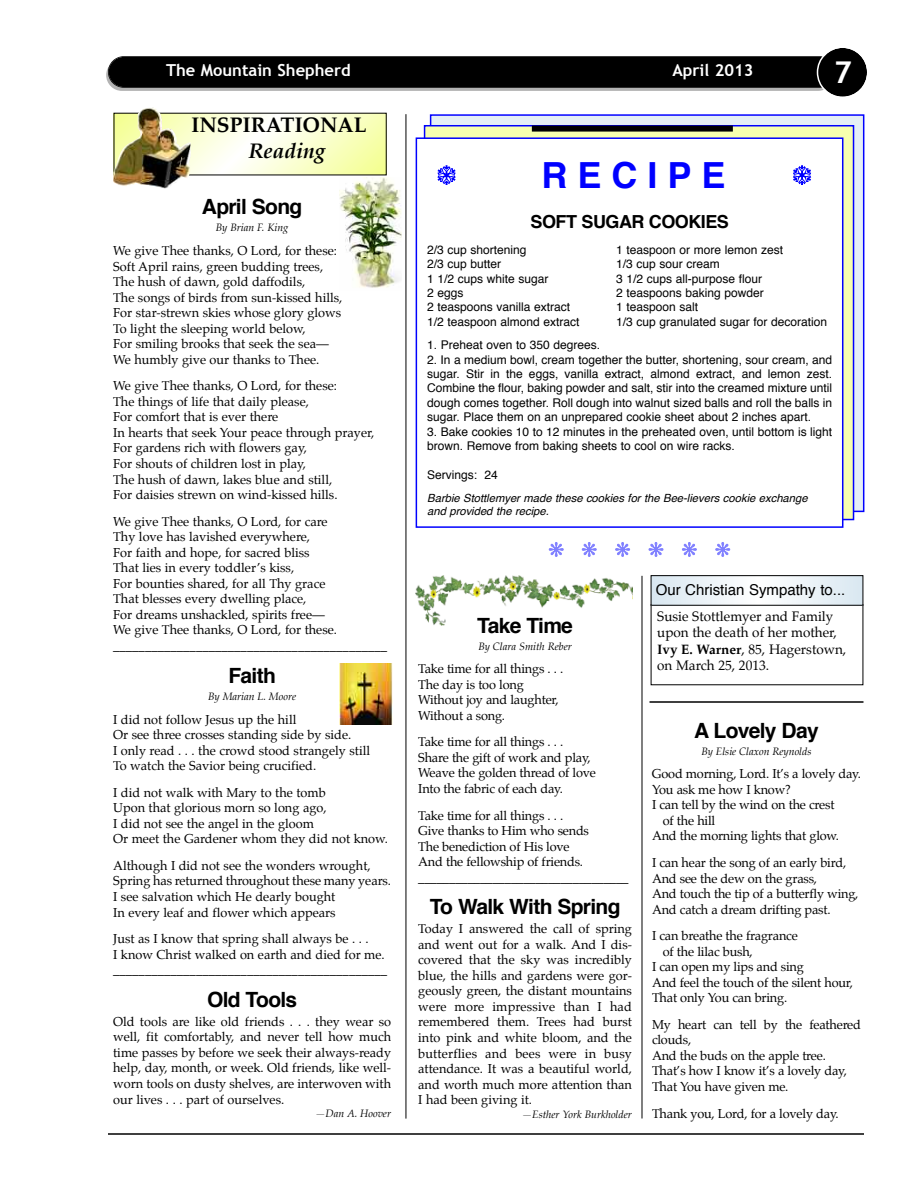
<style>
.page{position:relative;width:918px;height:1188px;background:#fff}
.page>*{position:absolute;margin:0;border:0;box-sizing:border-box;transform-origin:0 0}
.t1{font:700 36px "Helvetica";letter-spacing:.28em;color:#00f}
.t2{font:700 30px "Trebuchet MS";color:#fff}
.t3{font:700 21px "Helvetica";letter-spacing:-.035em;color:#000}
.t4{font:700 21px "Palatino";color:#000}
.t5{font:italic 700 21px "Palatino";color:#000}
.t6{font:700 18px "Helvetica";letter-spacing:-.03em;color:#000}
.t7{font:700 16.5px "Trebuchet MS";color:#fff}
.t8{font:15px "Helvetica";color:#000}
.t9{font:13.5px/16.5px "Palatino";color:#000}
.t10{font:12.75px/15.6px "Palatino";color:#000}
.t11{font:12px/14.4px "Helvetica";color:#000;text-align:justify}
.t12{font:italic 11.25px/13.5px "Helvetica";color:#000}
.t13{font:italic 10.5px "Palatino";color:#000}
.s1{font-weight:700}
</style>
<div class="page">
<div style="left:106px;top:59px;width:728px;height:32px;background:#b3b3b3;border-radius:16px"></div>
<div style="left:109px;top:57px;width:726px;height:30px;background:#000;border-radius:15px"></div>
<div style="left:108px;top:56px;width:727px;height:32px;border:2px solid #000;border-radius:16px"></div>
<hr style="left:108px;top:1133px;width:756px;height:2px;background:#000">
<svg style="left:817px;top:48px;width:50px;height:49px"></svg>
<svg style="left:431px;top:116px;width:432px;height:395px;background:#c3cbf3"></svg>
<div style="left:425px;top:126px;width:428px;height:393px;background:#f7ffaf"></div>
<div style="left:417px;top:139px;width:425px;height:387px;background:#fff"></div>
<div style="left:416px;top:137px;width:427px;height:391px;border:2px solid #00f"></div>
<svg style="left:191px;top:115px;width:194px;height:58px"></svg>
<div style="left:532px;top:126px;width:201px;height:6px;background:#000"></div>
<img style="left:113px;top:107px;width:78px;height:82px">
<hr style="left:406px;top:114px;width:1px;height:1005px;background:#000">
<img style="left:339px;top:664px;width:54px;height:60px">
<hr style="left:642px;top:576px;width:1px;height:543px;background:#000">
<img style="left:339px;top:177px;width:63px;height:111px">
<div style="left:651px;top:604px;width:212px;height:81px;border:1px solid #000"></div>
<img style="left:416px;top:576px;width:216px;height:49px">
<svg style="left:653px;top:577px;width:208px;height:26px"></svg>
<div style="left:651px;top:575px;width:212px;height:30px;border:1px solid #000"></div>
<hr style="left:650px;top:701px;width:214px;height:2px;background:#000">
<p class="t7" style="left:166px;top:61px;width:186px">The Mountain Shepherd</p>
<p class="t7" style="left:672px;top:61px;width:83px">April 2013</p>
<h2 class="t2" style="left:834px;top:54px;width:19px">7</h2>
<h3 class="t4" style="left:191px;top:115px;width:177px">INSPIRATIONAL</h3>
<h3 class="t5" style="left:248px;top:140px;width:78px">Reading</h3>
<h1 class="t1" style="left:541px;top:160px;width:186px">RECIPE</h1>
<h3 class="t6" style="left:531px;top:214px;width:200px">SOFT SUGAR COOKIES</h3>
<p class="t11" style="left:427px;top:243px;width:101px">2/3 cup shortening</p>
<p class="t11" style="left:616px;top:243px;width:169px">1 teaspoon or more lemon zest</p>
<p class="t11" style="left:427px;top:258px;width:76px">2/3 cup butter</p>
<p class="t11" style="left:616px;top:258px;width:105px">1/3 cup sour cream</p>
<p class="t11" style="left:427px;top:272px;width:123px">1 1/2 cups white sugar</p>
<p class="t11" style="left:616px;top:272px;width:148px">3 1/2 cups all-purpose flour</p>
<p class="t11" style="left:427px;top:287px;width:38px">2 eggs</p>
<p class="t11" style="left:616px;top:287px;width:149px">2 teaspoons baking powder</p>
<p class="t11" style="left:427px;top:301px;width:145px">2 teaspoons vanilla extract</p>
<p class="t11" style="left:616px;top:301px;width:84px">1 teaspoon salt</p>
<p class="t11" style="left:427px;top:315px;width:154px">1/2 teaspoon almond extract</p>
<p class="t11" style="left:616px;top:315px;width:213px">1/3 cup granulated sugar for decoration</p>
<p class="t11" style="left:427px;top:339px;width:175px">1. Preheat oven to 350 degrees.</p>
<p class="t11" style="left:427px;top:353px;width:407px">2. In a medium bowl, cream together the butter, shortening, sour cream, and sugar. Stir in the eggs, vanilla extract, almond extract, and lemon zest.<br>Combine the flour, baking powder and salt, stir into the creamed mixture until dough comes together. Roll dough into walnut sized balls and roll the balls in sugar. Place them on an unprepared cookie sheet about 2 inches apart.</p>
<p class="t11" style="left:427px;top:425px;width:407px">3. Bake cookies 10 to 12 minutes in the preheated oven, until bottom is light brown. Remove from baking sheets to cool on wire racks.</p>
<p class="t11" style="left:427px;top:468px;width:72px">Servings: 24</p>
<p class="t12" style="left:427px;top:492px;width:382px">Barbie Stottlemyer made these cookies for the Bee-lievers cookie exchange and provided the recipe.</p>
<h3 class="t3" style="left:202px;top:198px;width:102px">April Song</h3>
<p class="t13" style="left:216px;top:223px;width:74px">By Brian F. King</p>
<p class="t10" style="left:113px;top:244px;width:231px">We give Thee thanks, O Lord, for these:<br>Soft April rains, green budding trees, The hush of dawn, gold daffodils,<br>The songs of birds from sun-kissed hills, For star-strewn skies whose glory glows To light the sleeping world below,<br>For smiling brooks that seek the sea— We humbly give our thanks to Thee.</p>
<p class="t10" style="left:113px;top:379px;width:263px">We give Thee thanks, O Lord, for these:<br>The things of life that daily please,<br>For comfort that is ever there<br>In hearts that seek Your peace through prayer, For gardens rich with flowers gay,<br>For shouts of children lost in play,<br>The hush of dawn, lakes blue and still,<br>For daisies strewn on wind-kissed hills.</p>
<p class="t10" style="left:113px;top:514px;width:276px">We give Thee thanks, O Lord, for care<br>Thy love has lavished everywhere,<br>For faith and hope, for sacred bliss<br>That lies in every toddler’s kiss,<br>For bounties shared, for all Thy grace<br>That blesses every dwelling place,<br>For dreams unshackled, spirits free—<br>We give Thee thanks, O Lord, for these. ___________________________________________</p>
<h3 class="t3" style="left:228px;top:667px;width:49px">Faith</h3>
<p class="t13" style="left:208px;top:691px;width:90px">By Marian L. Moore</p>
<p class="t10" style="left:113px;top:712px;width:259px">I did not follow Jesus up the hill<br>Or see three crosses standing side by side.<br>I only read . . . the crowd stood strangely still To watch the Savior being crucified.</p>
<p class="t10" style="left:113px;top:785px;width:276px">I did not walk with Mary to the tomb<br>Upon that glorious morn so long ago,<br>I did not see the angel in the gloom<br>Or meet the Gardener whom they did not know.</p>
<p class="t10" style="left:113px;top:859px;width:280px">Although I did not see the wonders wrought, Spring has returned throughout these many years.<br>I see salvation which He dearly bought<br>In every leaf and flower which appears</p>
<p class="t10" style="left:113px;top:932px;width:276px">Just as I know that spring shall always be . . .<br>I know Christ walked on earth and died for me. ___________________________________________</p>
<h3 class="t3" style="left:207px;top:991px;width:92px">Old Tools</h3>
<p class="t10" style="left:113px;top:1015px;width:280px;text-align:justify">Old tools are like old friends . . . they wear so well, fit comfortably, and never tell how much time passes by before we seek their always-ready help, day, month, or week. Old friends, like well&shy;worn tools on dusty shelves, are interwoven with our lives . . . part of ourselves.</p>
<p class="t13" style="left:315px;top:1109px;width:78px">—Dan A. Hoover</p>
<p class="t8" style="left:656px;top:583px;width:191px">Our Christian Sympathy to...</p>
<p class="t9" style="left:657px;top:609px;width:190px">Susie Stottlemyer and Family upon the death of her mother,<br><span class="s1">Ivy E. Warner</span>, 85, Hagerstown, on March 25, 2013.</p>
<h3 class="t3" style="left:477px;top:616px;width:97px">Take Time</h3>
<p class="t13" style="left:478px;top:641px;width:95px">By Clara Smith Reber</p>
<p class="t10" style="left:418px;top:662px;width:147px">Take time for all things . . .<br>The day is too long<br>Without joy and laughter,<br>Without a song.</p>
<p class="t10" style="left:418px;top:735px;width:179px">Take time for all things . . .<br>Share the gift of work and play,<br>Weave the golden thread of love<br>Into the fabric of each day.</p>
<p class="t10" style="left:418px;top:808px;width:212px">Take time for all things . . .<br>Give thanks to Him who sends<br>The benediction of His love<br>And the fellowship of friends. __________________________________</p>
<h3 class="t3" style="left:430px;top:898px;width:192px">To Walk With Spring</h3>
<p class="t10" style="left:418px;top:922px;width:215px;text-align:justify">Today I answered the call of spring and went out for a walk. And I dis&shy;covered that the sky was incredibly blue, the hills and gardens were gor&shy;geously green, the distant mountains were more impressive than I had remembered them. Trees had burst into pink and white bloom, and the butterflies and bees were in busy attendance. It was a beautiful world, and worth much more attention than I had been giving it.</p>
<p class="t13" style="left:522px;top:1109px;width:112px">—Esther York Burkholder</p>
<h3 class="t3" style="left:694px;top:721px;width:126px">A Lovely Day</h3>
<p class="t13" style="left:701px;top:746px;width:112px">By Elsie Claxon Reynolds</p>
<p class="t10" style="left:652px;top:767px;width:211px">Good morning, Lord. It’s a lovely day.</p>
<p class="t10" style="left:652px;top:783px;width:140px">You ask me how I know?</p>
<p class="t10" style="left:652px;top:798px;width:184px">I can tell by the wind on the crest</p>
<p class="t10" style="left:663px;top:814px;width:54px">of the hill</p>
<p class="t10" style="left:652px;top:829px;width:189px">And the morning lights that glow.</p>
<p class="t10" style="left:652px;top:856px;width:208px">I can hear the song of an early bird,<br>And see the dew on the grass,<br>And touch the tip of a butterfly wing,<br>And catch a dream drifting past.</p>
<p class="t10" style="left:652px;top:929px;width:147px">I can breathe the fragrance</p>
<p class="t10" style="left:663px;top:944px;width:92px">of the lilac bush,</p>
<p class="t10" style="left:652px;top:960px;width:153px">I can open my lips and sing</p>
<p class="t10" style="left:652px;top:975px;width:203px">And feel the touch of the silent hour,</p>
<p class="t10" style="left:652px;top:991px;width:137px">That only You can bring.</p>
<p class="t10" style="left:652px;top:1018px;width:211px">My heart can tell by the feathered clouds,<br>And the buds on the apple tree.<br>That’s how I know it’s a lovely day,<br>That You have given me.</p>
<p class="t10" style="left:652px;top:1106px;width:188px">Thank you, Lord, for a lovely day.</p>
</div>
